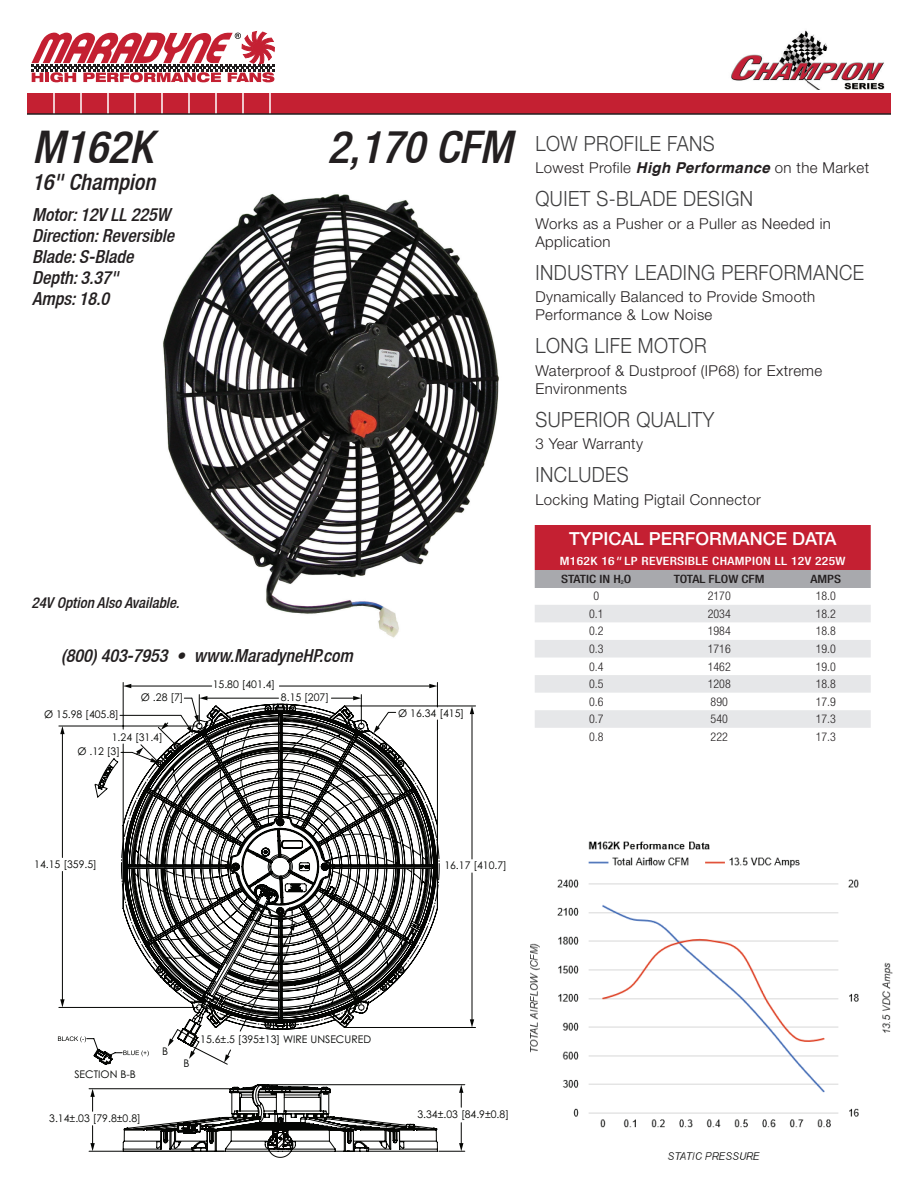
<style>
.page{position:relative;width:918px;height:1188px;background:#fff}
.page>*{position:absolute;margin:0;border:0;box-sizing:border-box;transform-origin:0 0}
.t1{font:italic 500 condensed 45px "Helvetica Neue LT";color:#231f20}
.t2{font:italic 500 condensed 22.5px "Helvetica Neue LT";color:#231f20}
.t3{font:300 21px "Helvetica Neue";letter-spacing:.025em;color:#3e3e3f;scale:.9 1}
.t4{font:italic 500 condensed 18px/21px "Helvetica Neue LT";color:#231f20}
.t5{font:500 18px "Helvetica Neue";color:#fff}
.t6{font:300 15px/18px "Helvetica Neue";letter-spacing:.025em;color:#231f20}
.t7{font:italic 500 condensed 15px "Helvetica Neue LT";color:#231f20}
.t8{font:300 condensed 12px "Helvetica Neue";color:#231f20}
.t9{font:500 condensed 11.55px/17.9px "Helvetica Neue LT Std";letter-spacing:.025em;color:#fff;scale:1.18 1}
.t10{font:500 condensed 11.55px "Helvetica Neue LT Std";color:#231f20;scale:1.18 1}
.t11{font:10.5px "Century Gothic";color:#040503}
.s1{font-family:"Helvetica";font-weight:700;font-style:italic}
.s2{font-family:"Helvetica Neue LT";font-style:italic}
.s3{color:#231f20}
</style>
<div class="page">
<svg style="left:535px;top:525px;width:336px;height:63px;background:#bc4755"></svg>
<svg style="left:535px;top:605px;width:336px;height:123px"></svg>
<img style="left:163px;top:193px;width:336px;height:445px">
<img style="left:530px;top:841px;width:363px;height:319px">
<svg style="left:58px;top:682px;width:418px;height:470px"></svg>
<svg style="left:168px;top:1029px;width:31px;height:30px"></svg>
<hr style="left:120px;top:715px;width:61px;height:1px;background:#040503">
<div style="left:27px;top:93px;width:864px;height:21px;background:#c42032"></div>
<hr style="left:53px;top:93px;width:2px;height:21px;background:#fff">
<hr style="left:80px;top:93px;width:2px;height:21px;background:#fff">
<hr style="left:107px;top:93px;width:2px;height:21px;background:#fff">
<hr style="left:134px;top:93px;width:2px;height:21px;background:#fff">
<hr style="left:161px;top:93px;width:2px;height:21px;background:#fff">
<hr style="left:188px;top:93px;width:2px;height:21px;background:#fff">
<hr style="left:215px;top:93px;width:2px;height:21px;background:#fff">
<hr style="left:242px;top:93px;width:2px;height:21px;background:#fff">
<hr style="left:269px;top:93px;width:2px;height:21px;background:#fff">
<hr style="left:27px;top:113px;width:864px;height:2px;background:#231f20">
<svg style="left:32px;top:32px;width:242px;height:50px"></svg>
<img style="left:731px;top:30px;width:154px;height:60px">
<h1 class="t1" style="left:32px;top:120px;width:122px">M162K</h1>
<h1 class="t1" style="left:327px;top:120px;width:186px">2,170 CFM</h1>
<h2 class="t2" style="left:32px;top:168px;width:125px">16" Champion</h2>
<p class="t4" style="left:32px;top:204px;width:144px">Motor: 12V LL 225W<br>Direction: Reversible<br>Blade: S-Blade<br>Depth: 3.37"<br>Amps: 18.0</p>
<p class="t7" style="left:32px;top:594px;width:149px">24V Option Also Available.</p>
<p class="t4" style="left:61px;top:645px;width:293px">(800) 403-7953 • www.MaradyneHP.com</p>
<p class="t11" style="left:44px;top:707px;width:76px">Ø 15.98 [405.8]</p>
<p class="t11" style="left:141px;top:690px;width:44px">Ø .28 [7]</p>
<p class="t11" style="left:112px;top:729px;width:52px">1.24 [31.4]</p>
<p class="t11" style="left:77px;top:744px;width:44px">Ø .12 [3]</p>
<p class="t11" style="left:213px;top:677px;width:64px">15.80 [401.4]</p>
<p class="t11" style="left:281px;top:689px;width:50px">8.15 [207]</p>
<p class="t11" style="left:398px;top:706px;width:67px">Ø 16.34 [415]</p>
<h3 class="t3" style="left:536px;top:126px;width:201px">LOW PROFILE FANS</h3>
<p class="t6" style="left:536px;top:158px;width:335px">Lowest Profile <span class="s1">High Performance</span> on the Market</p>
<h3 class="t3" style="left:536px;top:182px;width:243px">QUIET S-BLADE DESIGN</h3>
<p class="t6" style="left:536px;top:214px;width:297px">Works as a Pusher or a Puller as Needed in<br>Application</p>
<h3 class="t3" style="left:536px;top:255px;width:367px">INDUSTRY LEADING PERFORMANCE</h3>
<p class="t6" style="left:536px;top:287px;width:281px">Dynamically Balanced to Provide Smooth<br>Performance &amp; Low Noise</p>
<h3 class="t3" style="left:536px;top:329px;width:192px">LONG LIFE MOTOR</h3>
<p class="t6" style="left:536px;top:361px;width:288px">Waterproof &amp; Dustproof (IP68) for Extreme<br>Environments</p>
<h3 class="t3" style="left:536px;top:402px;width:200px">SUPERIOR QUALITY</h3>
<p class="t6" style="left:536px;top:434px;width:109px">3 Year Warranty</p>
<h3 class="t3" style="left:536px;top:458px;width:105px">INCLUDES</h3>
<p class="t6" style="left:536px;top:490px;width:227px">Locking Mating Pigtail Connector</p>
<p class="t5" style="left:569px;top:524px;width:269px">TYPICAL PERFORMANCE DATA</p>
<p class="t9" style="left:560px;top:552px;width:244px">M162K 16<span class="s2">"</span> LP REVERSIBLE CHAMPION LL 12V 225W<br><span class="s3">STATIC IN H</span><sub>2</sub><span class="s3">O</span></p>
<p class="t10" style="left:674px;top:572px;width:78px">TOTAL FLOW CFM</p>
<p class="t10" style="left:810px;top:572px;width:27px">AMPS</p>
<p class="t8" style="left:593px;top:589px;width:7px">0</p>
<p class="t8" style="left:708px;top:589px;width:25px">2170</p>
<p class="t8" style="left:816px;top:589px;width:22px">18.0</p>
<p class="t8" style="left:589px;top:607px;width:16px">0.1</p>
<p class="t8" style="left:708px;top:607px;width:25px">2034</p>
<p class="t8" style="left:816px;top:607px;width:22px">18.2</p>
<p class="t8" style="left:589px;top:624px;width:16px">0.2</p>
<p class="t8" style="left:708px;top:624px;width:25px">1984</p>
<p class="t8" style="left:816px;top:624px;width:22px">18.8</p>
<p class="t8" style="left:589px;top:642px;width:16px">0.3</p>
<p class="t8" style="left:708px;top:642px;width:25px">1716</p>
<p class="t8" style="left:816px;top:642px;width:22px">19.0</p>
<p class="t8" style="left:589px;top:659px;width:16px">0.4</p>
<p class="t8" style="left:708px;top:659px;width:25px">1462</p>
<p class="t8" style="left:816px;top:659px;width:22px">19.0</p>
<p class="t8" style="left:589px;top:677px;width:16px">0.5</p>
<p class="t8" style="left:708px;top:677px;width:25px">1208</p>
<p class="t8" style="left:816px;top:677px;width:22px">18.8</p>
<p class="t8" style="left:589px;top:695px;width:16px">0.6</p>
<p class="t8" style="left:711px;top:695px;width:19px">890</p>
<p class="t8" style="left:816px;top:695px;width:22px">17.9</p>
<p class="t8" style="left:589px;top:712px;width:16px">0.7</p>
<p class="t8" style="left:711px;top:712px;width:19px">540</p>
<p class="t8" style="left:816px;top:712px;width:22px">17.3</p>
<p class="t8" style="left:589px;top:730px;width:16px">0.8</p>
<p class="t8" style="left:711px;top:730px;width:19px">222</p>
<p class="t8" style="left:816px;top:730px;width:22px">17.3</p>
<p class="t11" style="left:34px;top:857px;width:64px">14.15 [359.5]</p>
<p class="t11" style="left:444px;top:858px;width:64px">16.17 [410.7]</p>
<p class="t11" style="left:74px;top:1067px;width:63px">SECTION B-B</p>
<p class="t11" style="left:49px;top:1110px;width:93px">3.14±.03 [79.8±0.8]</p>
<p class="t11" style="left:162px;top:1044px;width:8px">B</p>
<p class="t11" style="left:183px;top:1056px;width:8px">B</p>
<p class="t11" style="left:200px;top:1032px;width:172px">15.6±.5 [395±13] WIRE UNSECURED</p>
<p class="t11" style="left:417px;top:1106px;width:93px">3.34±.03 [84.9±0.8]</p>
</div>
